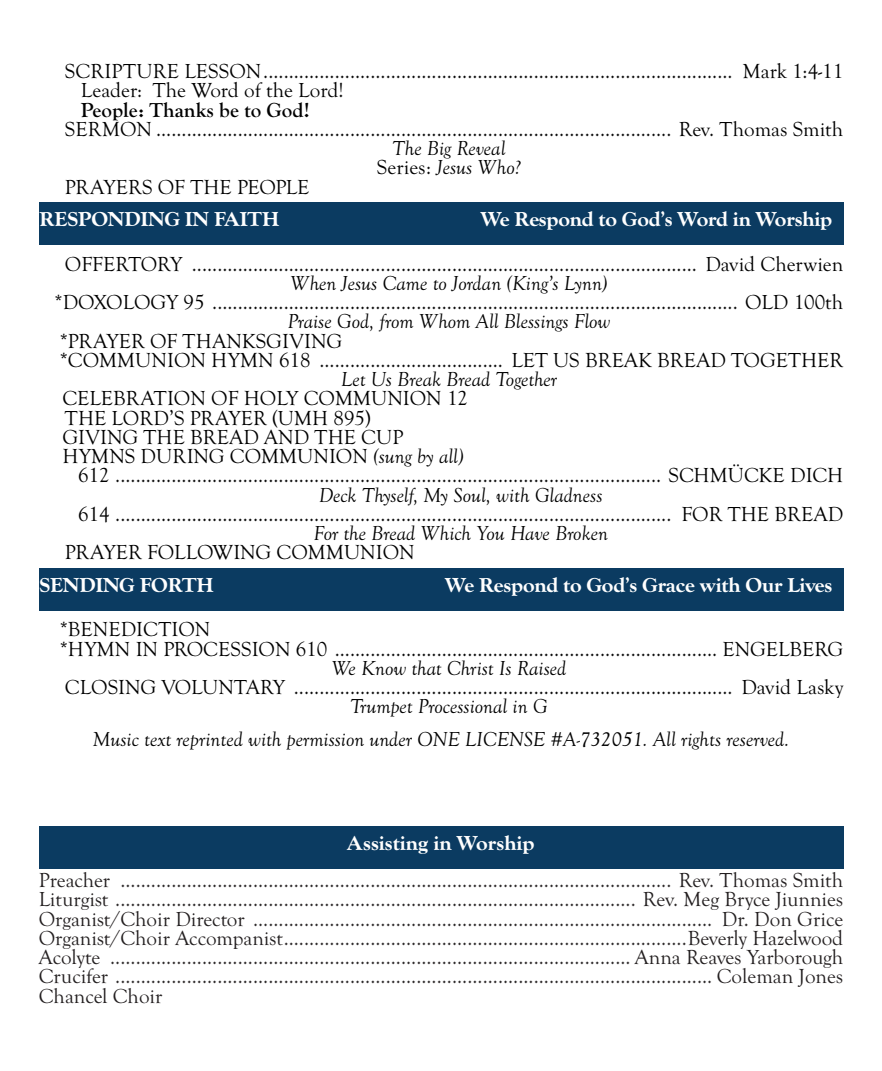
<style>
.page{position:relative;width:882px;height:1071px;background:#fff}
.page>*{position:absolute;margin:0;border:0;box-sizing:border-box;transform-origin:0 0}
.t1{font:21px "Goudy Old Sty";color:#000}
.t2{font:21px "Goudy Old Sty";color:#231f20}
.t3{font:italic 21px "Goudy Old Sty";color:#000}
.t4{font:700 expanded 21px "Goudy Old Sty";letter-spacing:-.01em;color:#fff}
.t5{font:700 21px "Goudy Old Sty";color:#000}
.s1{font-style:normal}
.s2{font-style:italic}
</style>
<div class="page">
<div style="left:39px;top:203px;width:804px;height:42px;background:#0b3b61"></div>
<div style="left:39px;top:826px;width:804px;height:42px;background:#0b3b61"></div>
<div style="left:39px;top:569px;width:804px;height:42px;background:#0b3b61"></div>
<p class="t1" style="left:65px;top:60px;width:780px">SCRIPTURE LESSON............................................................................................ Mark 1:4-11</p>
<p class="t1" style="left:81px;top:79px;width:264px">Leader: The Word of the Lord!</p>
<p class="t5" style="left:81px;top:98px;width:230px">People: Thanks be to God!</p>
<p class="t1" style="left:65px;top:118px;width:780px">SERMON ..................................................................................................... Rev. Thomas Smith</p>
<p class="t3" style="left:392px;top:137px;width:115px">The Big Reveal</p>
<p class="t3" style="left:377px;top:156px;width:145px"><span class="s1">Series:</span> Jesus Who?</p>
<p class="t1" style="left:65px;top:175px;width:246px">PRAYERS OF THE PEOPLE</p>
<p class="t4" style="left:40px;top:208px;width:241px">RESPONDING IN FAITH</p>
<p class="t4" style="left:481px;top:208px;width:353px">We Respond to God’s Word in Worship</p>
<p class="t1" style="left:65px;top:252px;width:780px">OFFERTORY ................................................................................................... David Cherwien</p>
<p class="t3" style="left:290px;top:272px;width:319px">When Jesus Came to Jordan (King’s Lynn)</p>
<p class="t1" style="left:54px;top:291px;width:790px">*DOXOLOGY 95 ....................................................................................................... OLD 100th</p>
<p class="t3" style="left:287px;top:310px;width:324px">Praise God, from Whom All Blessings Flow</p>
<p class="t1" style="left:60px;top:329px;width:284px">*PRAYER OF THANKSGIVING</p>
<p class="t1" style="left:60px;top:349px;width:785px">*COMMUNION HYMN 618 .................................... LET US BREAK BREAD TOGETHER</p>
<p class="t3" style="left:341px;top:368px;width:218px">Let Us Break Bread Together</p>
<p class="t1" style="left:62px;top:387px;width:407px">CELEBRATION OF HOLY COMMUNION 12</p>
<p class="t1" style="left:65px;top:406px;width:307px">THE LORD’S PRAYER (UMH 895)</p>
<p class="t1" style="left:62px;top:426px;width:343px">GIVING THE BREAD AND THE CUP</p>
<p class="t1" style="left:62px;top:445px;width:403px">HYMNS DURING COMMUNION <span class="s2">(sung by all)</span></p>
<p class="t1" style="left:78px;top:464px;width:767px">612 ........................................................................................................... SCHMÜCKE DICH</p>
<p class="t3" style="left:319px;top:483px;width:285px">Deck Thyself, My Soul, with Gladness</p>
<p class="t1" style="left:78px;top:503px;width:767px">614 ............................................................................................................. FOR THE BREAD</p>
<p class="t3" style="left:313px;top:522px;width:296px">For the Bread Which You Have Broken</p>
<p class="t1" style="left:65px;top:541px;width:351px">PRAYER FOLLOWING COMMUNION</p>
<p class="t4" style="left:40px;top:574px;width:176px">SENDING FORTH</p>
<p class="t4" style="left:445px;top:574px;width:389px">We Respond to God’s Grace with Our Lives</p>
<p class="t1" style="left:60px;top:618px;width:152px">*BENEDICTION</p>
<p class="t1" style="left:60px;top:637px;width:785px">*HYMN IN PROCESSION 610 ........................................................................... ENGELBERG</p>
<p class="t3" style="left:331px;top:657px;width:236px">We Know that Christ Is Raised</p>
<p class="t1" style="left:65px;top:676px;width:780px">CLOSING VOLUNTARY ...................................................................................... David Lasky</p>
<p class="t3" style="left:350px;top:695px;width:199px">Trumpet Processional in G</p>
<p class="t3" style="left:93px;top:727px;width:698px">Music text reprinted with permission under ONE LICENSE #A-732051. All rights reserved.</p>
<p class="t4" style="left:347px;top:831px;width:189px">Assisting in Worship</p>
<p class="t2" style="left:39px;top:869px;width:806px">Preacher ............................................................................................................ Rev. Thomas Smith</p>
<p class="t2" style="left:39px;top:888px;width:806px">Liturgist ...................................................................................................... Rev. Meg Bryce Jiunnies</p>
<p class="t2" style="left:39px;top:907px;width:806px">Organist/Choir Director .......................................................................................... Dr. Don Grice</p>
<p class="t2" style="left:39px;top:926px;width:806px">Organist/Choir Accompanist...............................................................................Beverly Hazelwood</p>
<p class="t2" style="left:39px;top:946px;width:806px">Acolyte ...................................................................................................... Anna Reaves Yarborough</p>
<p class="t2" style="left:39px;top:965px;width:806px">Crucifer ..................................................................................................................... Coleman Jones</p>
<p class="t2" style="left:39px;top:984px;width:125px">Chancel Choir</p>
</div>
